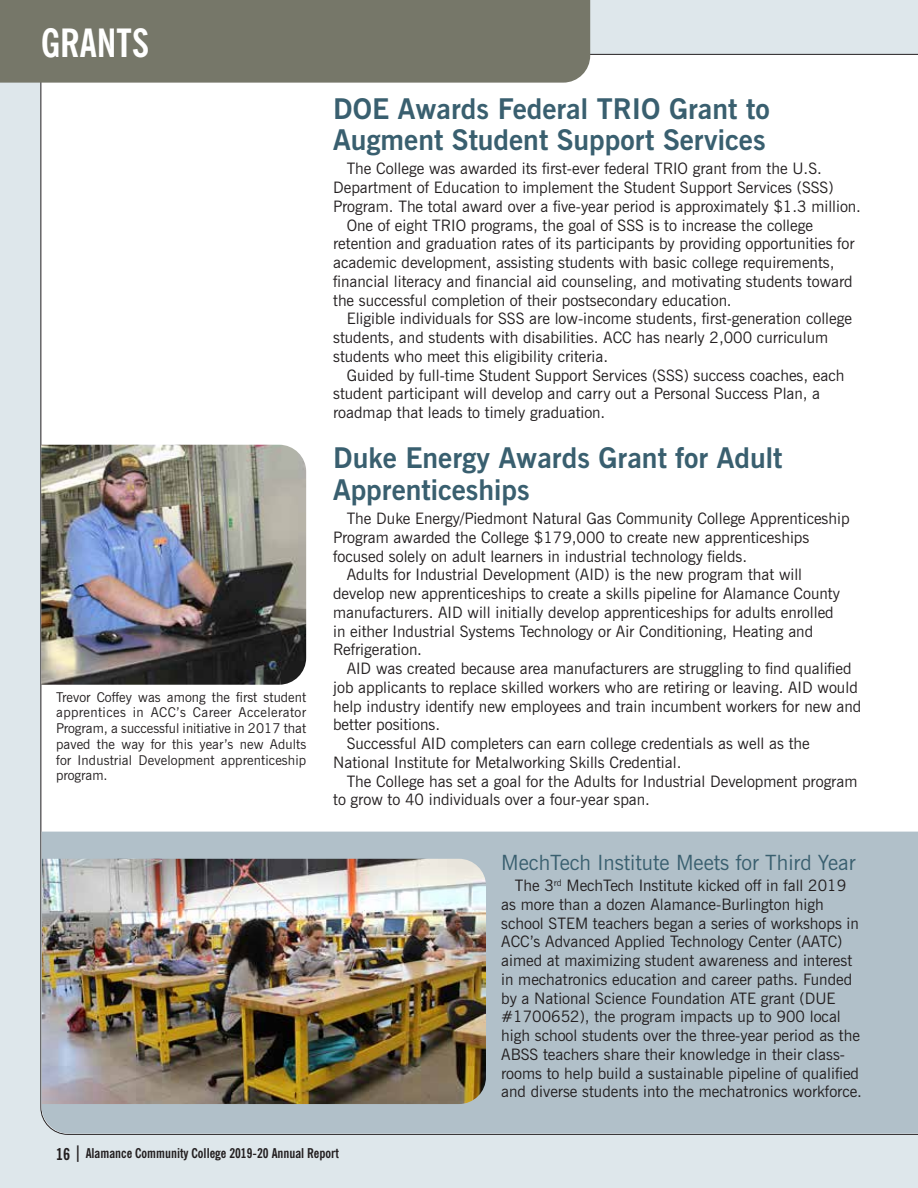
<style>
.page{position:relative;width:918px;height:1188px;background:#dee7eb}
.page>*{position:absolute;margin:0;border:0;box-sizing:border-box;transform-origin:0 0}
.t1{font:700 condensed 39px "News Gothic BT";color:#fff}
.t2{font:700 28.5px/31.5px "News Gothic BT";color:#395f6f}
.t3{font:21px "News Gothic BT";color:#395f6f}
.t4{font:15.75px/18.8px "News Gothic BT";color:#231f20}
.t5{font:13.5px/15.8px "News Gothic BT";letter-spacing:.01em;color:#231f20;text-align:justify}
.t6{font:700 condensed 13.5px "News Gothic BT";color:#231f20}
.s1{font-size:16.5px}
</style>
<div class="page">
<div style="left:40px;top:54px;width:878px;height:1081px;background:#fff"></div>
<div style="left:42px;top:832px;width:876px;height:302px;background:#b1c0c9"></div>
<div style="left:0;top:0;width:590px;height:83px;background:#767769"></div>
<img style="left:42px;top:859px;width:444px;height:245px">
<img style="left:41px;top:445px;width:265px;height:240px">
<h1 class="t1" style="left:41px;top:19px;width:110px">GRANTS</h1>
<p class="t5" style="left:56px;top:689px;width:252px">Trevor Coffey was among the first student apprentices in ACC’s Career Accelerator Program, a successful initiative in 2017 that paved the way for this year’s new Adults for Industrial Development apprenticeship program.</p>
<h2 class="t2" style="left:333px;top:93px;width:438px">DOE Awards Federal TRIO Grant to<br>Augment Student Support Services</h2>
<p class="t4" style="left:347px;top:159px;width:477px">The College was awarded its first-ever federal TRIO grant from the U.S.</p>
<p class="t4" style="left:333px;top:178px;width:502px">Department of Education to implement the Student Support Services (SSS)</p>
<p class="t4" style="left:333px;top:197px;width:529px">Program. The total award over a five-year period is approximately $1.3 million.</p>
<p class="t4" style="left:347px;top:216px;width:468px">One of eight TRIO programs, the goal of SSS is to increase the college</p>
<p class="t4" style="left:333px;top:234px;width:523px">retention and graduation rates of its participants by providing opportunities for</p>
<p class="t4" style="left:333px;top:253px;width:503px">academic development, assisting students with basic college requirements,</p>
<p class="t4" style="left:333px;top:272px;width:521px">financial literacy and financial aid counseling, and motivating students toward</p>
<p class="t4" style="left:333px;top:291px;width:400px">the successful completion of their postsecondary education.</p>
<p class="t4" style="left:347px;top:309px;width:507px">Eligible individuals for SSS are low-income students, first-generation college</p>
<p class="t4" style="left:333px;top:328px;width:496px">students, and students with disabilities. ACC has nearly 2,000 curriculum</p>
<p class="t4" style="left:333px;top:347px;width:276px">students who meet this eligibility criteria.</p>
<p class="t4" style="left:347px;top:366px;width:499px">Guided by full-time Student Support Services (SSS) success coaches, each</p>
<p class="t4" style="left:333px;top:384px;width:488px">student participant will develop and carry out a Personal Success Plan, a</p>
<p class="t4" style="left:333px;top:403px;width:274px">roadmap that leads to timely graduation.</p>
<h2 class="t2" style="left:333px;top:442px;width:451px">Duke Energy Awards Grant for Adult<br>Apprenticeships</h2>
<p class="t4" style="left:347px;top:509px;width:504px">The Duke Energy/Piedmont Natural Gas Community College Apprenticeship</p>
<p class="t4" style="left:333px;top:528px;width:478px">Program awarded the College $179,000 to create new apprenticeships</p>
<p class="t4" style="left:333px;top:547px;width:415px">focused solely on adult learners in industrial technology fields.</p>
<p class="t4" style="left:347px;top:565px;width:457px">Adults for Industrial Development (AID) is the new program that will</p>
<p class="t4" style="left:333px;top:584px;width:508px">develop new apprenticeships to create a skills pipeline for Alamance County</p>
<p class="t4" style="left:333px;top:603px;width:502px">manufacturers. AID will initially develop apprenticeships for adults enrolled</p>
<p class="t4" style="left:333px;top:621px;width:482px">in either Industrial Systems Technology or Air Conditioning, Heating and</p>
<p class="t4" style="left:333px;top:640px;width:90px">Refrigeration.</p>
<p class="t4" style="left:347px;top:659px;width:506px">AID was created because area manufacturers are struggling to find qualified</p>
<p class="t4" style="left:333px;top:678px;width:526px">job applicants to replace skilled workers who are retiring or leaving. AID would</p>
<p class="t4" style="left:333px;top:696px;width:530px">help industry identify new employees and train incumbent workers for new and</p>
<p class="t4" style="left:333px;top:715px;width:108px">better positions.</p>
<p class="t4" style="left:347px;top:734px;width:465px">Successful AID completers can earn college credentials as well as the</p>
<p class="t4" style="left:333px;top:753px;width:350px">National Institute for Metalworking Skills Credential.</p>
<p class="t4" style="left:347px;top:771px;width:512px">The College has set a goal for the Adults for Industrial Development program</p>
<p class="t4" style="left:333px;top:790px;width:318px">to grow to 40 individuals over a four-year span.</p>
<h3 class="t3" style="left:501px;top:850px;width:356px">MechTech Institute Meets for Third Year</h3>
<p class="t4" style="left:501px;top:876px;width:362px;text-indent:14px">The 3<sup>rd</sup> MechTech Institute kicked off in fall 2019 as more than a dozen Alamance-Burlington high school STEM teachers began a series of workshops in ACC’s Advanced Applied Technology Center (AATC) aimed at maximizing student awareness and interest in mechatronics education and career paths. Funded by a National Science Foundation ATE grant (DUE #1700652), the program impacts up to 900 local high school students over the three-year period as the ABSS teachers share their knowledge in their class&shy;rooms to help build a sustainable pipeline of qualified and diverse students into the mechatronics workforce.</p>
<p class="t6" style="left:56px;top:1145px;width:284px"><span class="s1">16 |</span> Alamance Community College 2019-20 Annual Report</p>
</div>
